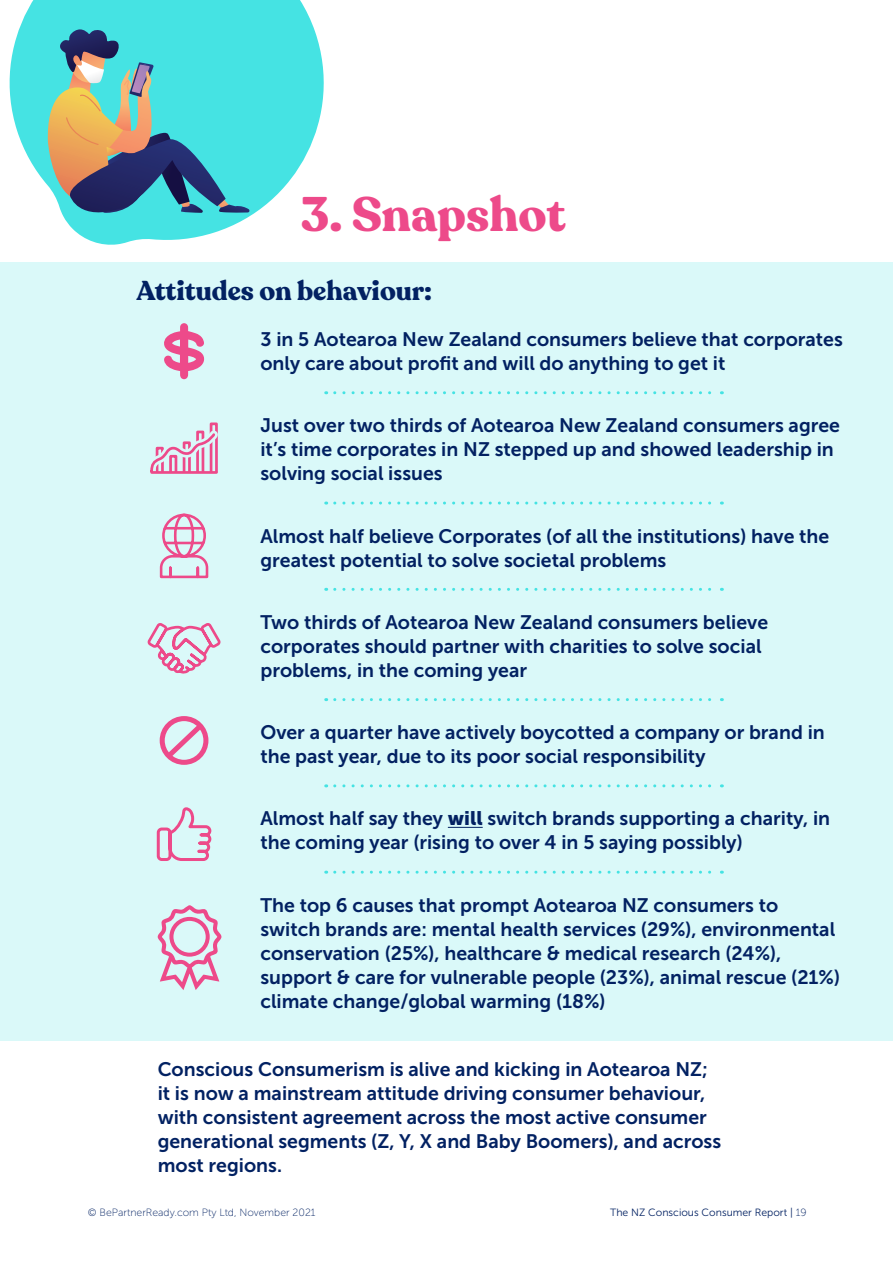
<style>
.page{position:relative;width:893px;height:1263px;background:#fff}
.page>*{position:absolute;margin:0;border:0;box-sizing:border-box;transform-origin:0 0}
.body_copy{font:700 48px "Recoleta";color:#ed4a8a}
.body_copy-2{font:700 27px "Recoleta";color:#022162}
.body_copy-3{font:19.5px/24px "Museo Sans 700";color:#022162}
.t1{font:10.5px "Museo Sans 100";color:#022162}
.t2{font:10.5px "Museo Sans 300";color:#022162}
.s1{font-family:"Museo Sans 900"}
.s2{font-family:"Museo Sans 100"}
</style>
<div class="page">
<svg style="left:9px;top:0;width:315px;height:245px;fill:#45e3e3"></svg>
<div style="left:0;top:261px;width:893px;height:779px;background:#daf9f9"></div>
<svg style="left:335px;top:391px;width:387px;height:3px"></svg>
<svg style="left:335px;top:501px;width:387px;height:3px"></svg>
<svg style="left:335px;top:588px;width:387px;height:3px"></svg>
<svg style="left:335px;top:698px;width:387px;height:3px"></svg>
<svg style="left:335px;top:784px;width:387px;height:3px"></svg>
<hr style="left:448px;top:827px;width:35px;height:1px;background:#022162">
<svg style="left:335px;top:871px;width:387px;height:3px"></svg>
<svg style="left:164px;top:323px;width:41px;height:56px"></svg>
<svg style="left:156px;top:807px;width:56px;height:54px"></svg>
<svg style="left:147px;top:623px;width:74px;height:51px"></svg>
<svg style="left:150px;top:422px;width:68px;height:52px"></svg>
<svg style="left:159px;top:513px;width:50px;height:66px"></svg>
<svg style="left:47px;top:29px;width:203px;height:193px;background:#63b0ae"></svg>
<div style="left:160px;top:716px;width:48px;height:49px;border:5px solid #ed4a8a;border-radius:50%"></div>
<svg style="left:161px;top:719px;width:46px;height:44px"></svg>
<svg style="left:157px;top:905px;width:65px;height:85px"></svg>
<p class="body_copy" style="left:301px;top:184px;width:266px">3. Snapshot</p>
<p class="body_copy-2" style="left:136px;top:274px;width:297px">Attitudes on behaviour:</p>
<p class="body_copy-3" style="left:260px;top:327px;width:584px">3 in 5 Aotearoa New Zealand consumers believe that corporates only care about profit and will do anything to get it</p>
<p class="body_copy-3" style="left:260px;top:413px;width:581px">Just over two thirds of Aotearoa New Zealand consumers agree it’s time corporates in NZ stepped up and showed leadership in solving social issues</p>
<p class="body_copy-3" style="left:260px;top:524px;width:570px">Almost half believe Corporates (of all the institutions) have the greatest potential to solve societal problems</p>
<p class="body_copy-3" style="left:260px;top:610px;width:509px">Two thirds of Aotearoa New Zealand consumers believe corporates should partner with charities to solve social problems, in the coming year</p>
<p class="body_copy-3" style="left:260px;top:720px;width:566px">Over a quarter have actively boycotted a company or brand in the past year, due to its poor social responsibility</p>
<p class="body_copy-3" style="left:260px;top:807px;width:571px">Almost half say they <span class="s1">will</span> switch brands supporting a charity, in the coming year (rising to over 4 in 5 saying possibly)</p>
<p class="body_copy-3" style="left:260px;top:893px;width:581px">The top 6 causes that prompt Aotearoa NZ consumers to switch brands are: mental health services (29%), environmental conservation (25%), healthcare &amp; medical research (24%), support &amp; care for vulnerable people (23%), animal rescue (21%) climate change/global warming (18%)</p>
<p class="body_copy-3" style="left:158px;top:1057px;width:565px">Conscious Consumerism is alive and kicking in Aotearoa NZ; it is now a mainstream attitude driving consumer behaviour, with consistent agreement across the most active consumer generational segments (Z, Y, X and Baby Boomers), and across most regions.</p>
<p class="t1" style="left:88px;top:1206px;width:229px">© BePartnerReady.com Pty Ltd, November 2021</p>
<p class="t2" style="left:610px;top:1206px;width:198px">The NZ Conscious Consumer Report | <span class="s2">19</span></p>
</div>
